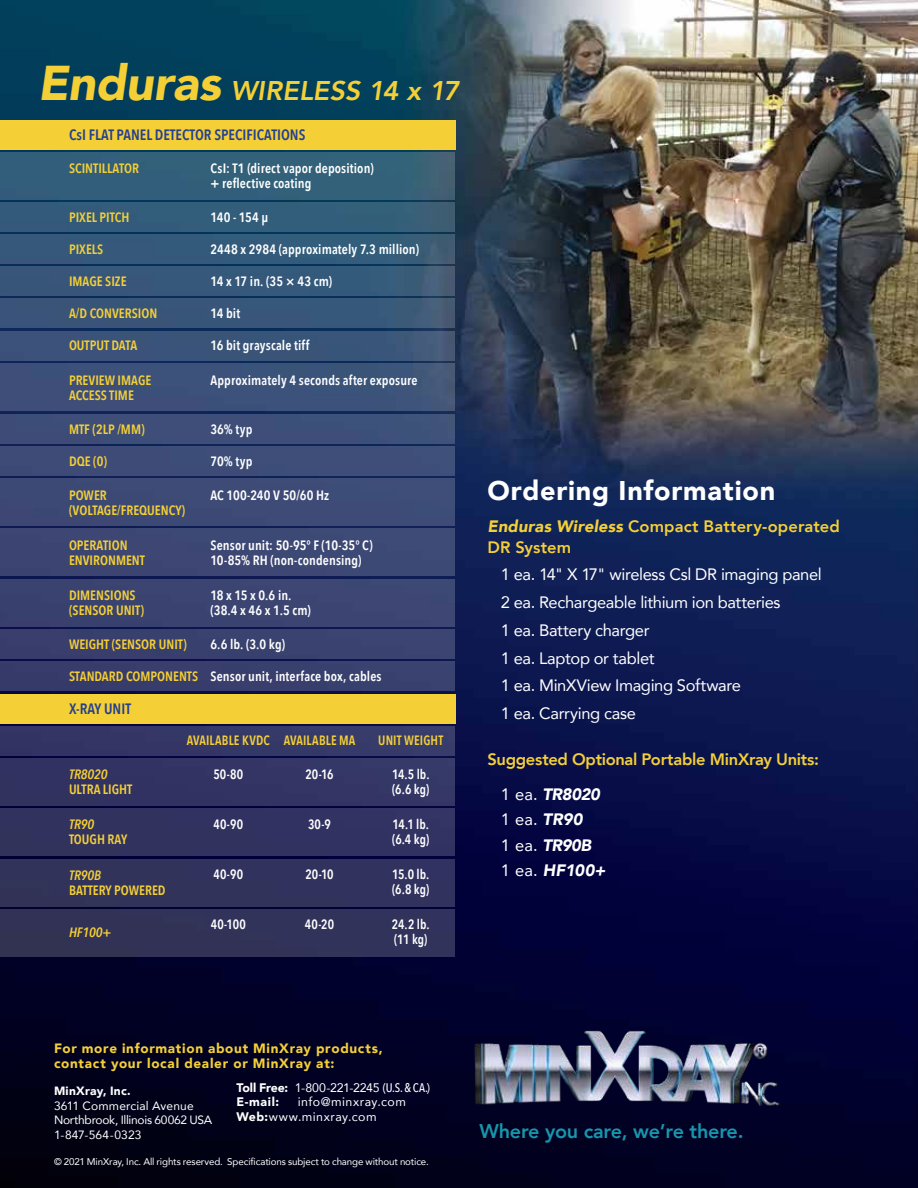
<style>
.page{position:relative;width:918px;height:1188px;background:#fff}
.page>*{position:absolute;margin:0;border:0;box-sizing:border-box;transform-origin:0 0}
.t1{font:italic 800 27px "Avenir";color:#f4d036}
.t2{font:900 27px "Avenir";letter-spacing:.03em;color:#fff}
.t3{font:800 19.8px "Avenir";letter-spacing:-.01em;color:#1796ac}
.t4{font:16.5px/27.8px "Avenir";letter-spacing:-.02em;color:#fff}
.t5{font:800 16.5px/34.5px "Avenir";letter-spacing:-.015em;color:#f4d036}
.t6{font:800 16.5px/21px "Avenir";letter-spacing:.01em;color:#f4d036}
.t7{font:italic 900 16.5px/25.3px "Avenir";letter-spacing:-.02em;color:#fff}
.t8{font:600 15px "Avenir Next Condensed";color:#25408f}
.t9{font:600 13.5px/15px "Avenir Next Condensed";letter-spacing:.01em;color:#fff}
.t10{font:600 13.5px/15px "Avenir Next Condensed";color:#f4d036}
.t11{font:600 13.5px/15px "Avenir Next Condensed";letter-spacing:.01em;color:#fff;scale:.95 1}
.t12{font:900 13.5px/15px "Avenir";letter-spacing:.055em;color:#f4d036}
.t13{font:600 13.5px "Avenir Next Condensed";color:#f4d036;scale:.95 1}
.t14{font:italic 600 13.5px "Avenir Next Condensed";color:#f4d036}
.t15{font:900 12.3px/14.5px "Avenir";color:#fff}
.t16{font:12.3px/14.5px "Avenir";letter-spacing:.04em;color:#fff}
.t17{font:12px/14.5px "Avenir";letter-spacing:-.01em;color:#fff}
.t18{font:900 12px "Avenir";letter-spacing:.02em;color:#fff}
.t19{font:9.75px "Avenir";letter-spacing:-.01em;color:#fff}
.s1{font-weight:900;font-size:48.75px}
.s2{font-weight:900;font-style:italic}
.s3{font-weight:400;color:#fff}
.s4{font-weight:900;font-style:italic;color:#fff}
.s5{font-weight:400;font-style:normal}
.s6{font-weight:400}
.s7{font-family:"Avenir Next Condensed";font-weight:500}
.s8{font-weight:900}
</style>
<div class="page">
<img style="left:0;top:0;width:918px;height:1188px">
<img style="left:468px;top:1024px;width:319px;height:98px">
<div style="left:0;top:120px;width:455px;height:29px;background:#f4d036"></div>
<div style="left:0;top:202px;width:455px;height:30px;background:#325e7a"></div>
<div style="left:0;top:235px;width:455px;height:29px;background:#355a7a"></div>
<svg style="left:0;top:267px;width:455px;height:29px;background:#375879"></svg>
<div style="left:0;top:299px;width:455px;height:29px;background:#39567a"></div>
<div style="left:0;top:331px;width:455px;height:29px;background:#3a547a"></div>
<div style="left:0;top:414px;width:455px;height:29px;background:#3e4e79"></div>
<div style="left:0;top:446px;width:455px;height:29px;background:#3e4d77"></div>
<div style="left:0;top:629px;width:455px;height:29px;background:#3a416e"></div>
<div style="left:0;top:661px;width:455px;height:30px;background:#383e6c"></div>
<div style="left:0;top:726px;width:455px;height:29px;background:#353867"></div>
<div style="left:0;top:478px;width:455px;height:48px;background:#3e4b77"></div>
<div style="left:0;top:529px;width:455px;height:47px;background:#3d4773"></div>
<div style="left:0;top:363px;width:455px;height:47px;background:#3d5279"></div>
<div style="left:0;top:579px;width:455px;height:47px;background:#3c4572"></div>
<div style="left:0;top:758px;width:455px;height:48px;background:#333363"></div>
<div style="left:0;top:809px;width:455px;height:47px;background:#32325f"></div>
<div style="left:0;top:859px;width:455px;height:47px;background:#32325b"></div>
<div style="left:0;top:909px;width:455px;height:47px;background:#323258"></div>
<div style="left:0;top:152px;width:455px;height:47px;background:#326179"></div>
<div style="left:0;top:694px;width:455px;height:29px;background:#f4d036"></div>
<h1 class="t1" style="left:38px;top:74px;width:423px"><span class="s1">Enduras</span> WIRELESS 14 x 17</h1>
<p class="t8" style="left:69px;top:122px;width:238px">CsI FLAT PANEL DETECTOR SPECIFICATIONS</p>
<p class="t10" style="left:69px;top:160px;width:72px">SCINTILLATOR</p>
<p class="t9" style="left:210px;top:160px;width:165px">CsI: T1 (direct vapor deposition) + reflective coating</p>
<p class="t10" style="left:69px;top:209px;width:62px">PIXEL PITCH</p>
<p class="t9" style="left:210px;top:209px;width:59px">140 - 154 μ</p>
<p class="t10" style="left:69px;top:241px;width:36px">PIXELS</p>
<p class="t9" style="left:210px;top:241px;width:210px">2448 x 2984 (approximately 7.3 million)</p>
<p class="t10" style="left:69px;top:273px;width:59px">IMAGE SIZE</p>
<p class="t9" style="left:210px;top:273px;width:123px">14 x 17 in. (35 × 43 cm)</p>
<p class="t10" style="left:69px;top:305px;width:90px">A/D CONVERSION</p>
<p class="t9" style="left:210px;top:305px;width:31px">14 bit</p>
<p class="t10" style="left:69px;top:338px;width:70px">OUTPUT DATA</p>
<p class="t9" style="left:210px;top:338px;width:100px">16 bit grayscale tiff</p>
<p class="t10" style="left:69px;top:372px;width:84px">PREVIEW IMAGE<br>ACCESS TIME</p>
<p class="t9" style="left:210px;top:372px;width:209px">Approximately 4 seconds after exposure</p>
<p class="t10" style="left:69px;top:421px;width:77px">MTF (2LP /MM)</p>
<p class="t9" style="left:210px;top:421px;width:43px">36% typ</p>
<p class="t10" style="left:69px;top:453px;width:40px">DQE (0)</p>
<p class="t9" style="left:210px;top:453px;width:44px">70% typ</p>
<p class="t10" style="left:69px;top:487px;width:118px">POWER (VOLTAGE/FREQUENCY)</p>
<p class="t9" style="left:210px;top:487px;width:120px">AC 100-240 V 50/60 Hz</p>
<p class="t10" style="left:69px;top:537px;width:78px">OPERATION<br>ENVIRONMENT</p>
<p class="t9" style="left:210px;top:537px;width:164px">Sensor unit: 50-95° F (10-35° C)<br>10-85% RH (non-condensing)</p>
<p class="t10" style="left:69px;top:588px;width:76px">DIMENSIONS (SENSOR UNIT)</p>
<p class="t10" style="left:69px;top:636px;width:119px">WEIGHT (SENSOR UNIT)</p>
<p class="t10" style="left:69px;top:669px;width:131px">STANDARD COMPONENTS</p>
<p class="t9" style="left:210px;top:588px;width:102px">18 x 15 x 0.6 in. (38.4 x 46 x 1.5 cm)</p>
<p class="t9" style="left:210px;top:636px;width:76px">6.6 lb. (3.0 kg)</p>
<p class="t9" style="left:210px;top:669px;width:173px">Sensor unit, interface box, cables</p>
<p class="t8" style="left:69px;top:696px;width:64px">X-RAY UNIT</p>
<p class="t14" style="left:69px;top:766px;width:40px">TR8020</p>
<p class="t10" style="left:69px;top:782px;width:65px">ULTRA LIGHT</p>
<p class="t14" style="left:69px;top:816px;width:27px">TR90</p>
<p class="t10" style="left:69px;top:832px;width:60px">TOUGH RAY</p>
<p class="t14" style="left:69px;top:867px;width:34px">TR90B</p>
<p class="t10" style="left:69px;top:882px;width:98px">BATTERY POWERED</p>
<p class="t14" style="left:69px;top:924px;width:44px">HF100+</p>
<p class="t13" style="left:187px;top:729px;width:89px">AVAILABLE KVDC</p>
<p class="t11" style="left:213px;top:766px;width:33px">50-80</p>
<p class="t13" style="left:284px;top:729px;width:77px">AVAILABLE MA</p>
<p class="t11" style="left:306px;top:766px;width:31px">20-16</p>
<p class="t11" style="left:213px;top:816px;width:33px">40-90</p>
<p class="t11" style="left:308px;top:816px;width:26px">30-9</p>
<p class="t11" style="left:213px;top:867px;width:33px">40-90</p>
<p class="t11" style="left:305px;top:867px;width:31px">20-10</p>
<p class="t11" style="left:211px;top:917px;width:38px">40-100</p>
<p class="t11" style="left:305px;top:917px;width:32px">40-20</p>
<p class="t13" style="left:378px;top:729px;width:70px">UNIT WEIGHT</p>
<p class="t11" style="left:392px;top:766px;width:41px">14.5 lb. (6.6 kg)</p>
<p class="t11" style="left:392px;top:816px;width:40px">14.1 lb. (6.4 kg)</p>
<p class="t11" style="left:392px;top:867px;width:41px">15.0 lb. (6.8 kg)</p>
<p class="t11" style="left:392px;top:917px;width:41px">24.2 lb. (11 kg)</p>
<h1 class="t2" style="left:487px;top:467px;width:289px">Ordering Information</h1>
<p class="t6" style="left:488px;top:515px;width:354px"><span class="s2">Enduras Wireless</span> Compact Battery-operated<br>DR System</p>
<p class="t4" style="left:501px;top:560px;width:322px">1 ea. 14" X 17" wireless Csl DR imaging panel<br>2 ea. Rechargeable lithium ion batteries<br>1 ea. Battery charger<br>1 ea. Laptop or tablet<br>1 ea. MinXView Imaging Software<br>1 ea. Carrying case</p>
<p class="t5" style="left:501px;top:743px;width:320px;text-indent:-13px">Suggested Optional Portable MinXray Units:<br><span class="s3">1 ea.</span> <span class="s4">TR8020</span></p>
<p class="t7" style="left:501px;top:807px;width:106px"><span class="s5">1 ea.</span> TR90<br><span class="s5">1 ea.</span> TR90B<br><span class="s5">1 ea.</span> HF100+</p>
<p class="t12" style="left:54px;top:1040px;width:330px">For more information about MinXray products, contact your local dealer or MinXray at:</p>
<p class="t18" style="left:54px;top:1081px;width:78px">MinXray, Inc.</p>
<p class="t17" style="left:54px;top:1098px;width:160px">3611 Commercial Avenue<br>Northbrook, Illinois 60062 USA<br>1-847-564-0323</p>
<p class="t15" style="left:236px;top:1080px;width:195px">Toll Free: <span class="s6">1-800-221-2245 (</span><span class="s7">U.S. &amp; CA.</span><span class="s6">)<br></span>E-mail:</p>
<p class="t16" style="left:236px;top:1094px;width:171px;text-indent:61px">info@minxray.com<br><span class="s8">Web:</span>www.minxray.com</p>
<p class="t19" style="left:54px;top:1154px;width:376px">© 2021 MinXray, Inc. All rights reserved. Specifications subject to change without notice.</p>
<h2 class="t3" style="left:480px;top:1115px;width:265px">Where you care, we’re there.</h2>
</div>
